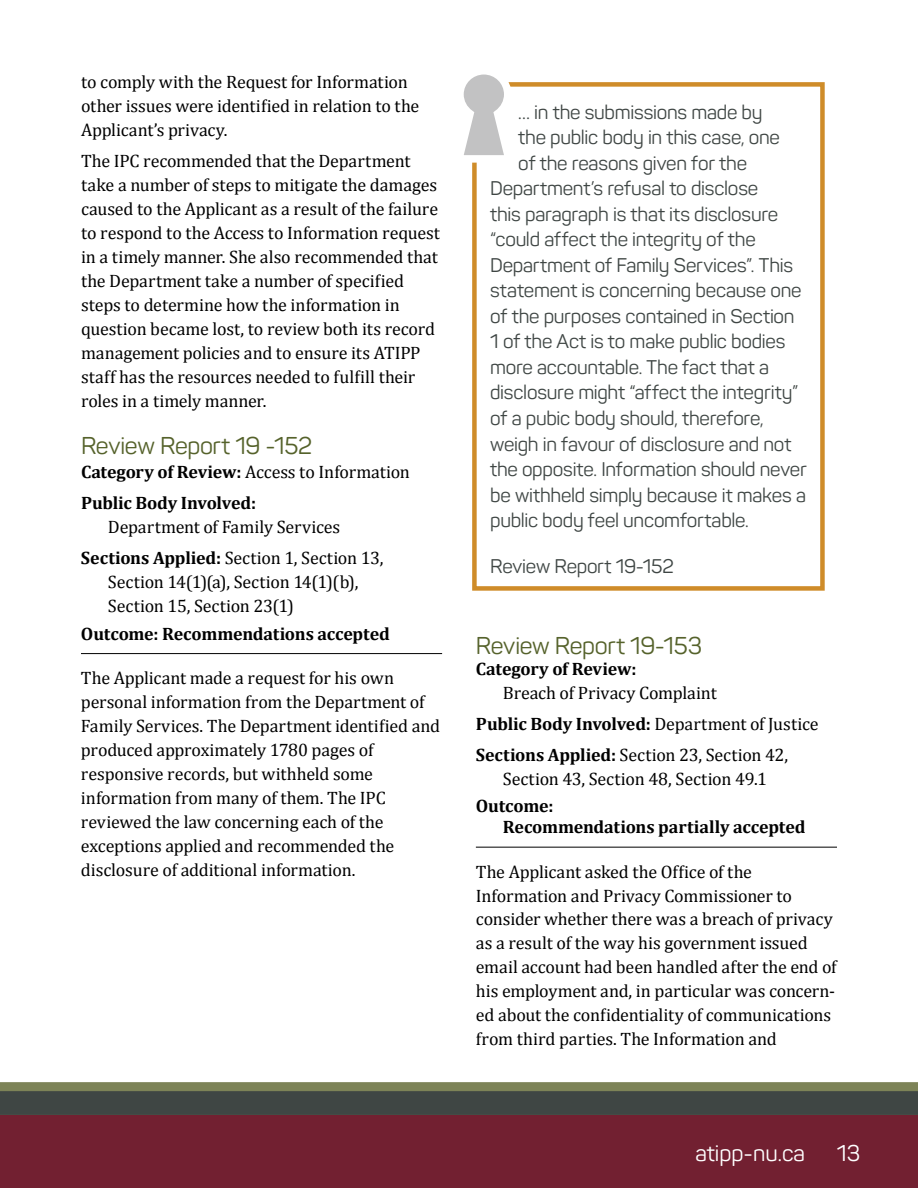
<style>
.page{position:relative;width:918px;height:1188px;background:#fff}
.page>*{position:absolute;margin:0;border:0;box-sizing:border-box;transform-origin:0 0}
.t1{font:24px "Panton W01";letter-spacing:-.015em;color:#55622b}
.t2{font:22.5px "Panton W01";color:#fff}
.t3{font:19.5px "Panton W01";letter-spacing:-.01em;color:#3f4644}
.t4{font:18px/24px "Cambria";letter-spacing:-.01em;color:#000}
.t5{font:700 18px/21px "Cambria";letter-spacing:-.01em;color:#000}
.s1{font-weight:400}
.s2{font-weight:700}
</style>
<div class="page">
<svg style="left:0;top:1082px;width:918px;height:33px;background:#50574a"></svg>
<div style="left:0;top:1115px;width:918px;height:73px;background:#722031"></div>
<svg style="left:472px;top:82px;width:353px;height:509px"></svg>
<svg style="left:463px;top:74px;width:55px;height:94px"></svg>
<hr style="left:476px;top:847px;width:361px;height:1px;background:#000">
<hr style="left:81px;top:653px;width:361px;height:1px;background:#000">
<p class="t4" style="left:81px;top:70px;width:340px">to comply with the Request for Information other issues were identified in relation to the<br>Applicant’s privacy.</p>
<p class="t4" style="left:81px;top:149px;width:361px">The IPC recommended that the Department take a number of steps to mitigate the damages caused to the Applicant as a result of the failure to respond to the Access to Information request in a timely manner. She also recommended that the Department take a number of specified steps to determine how the information in question became lost, to review both its record management policies and to ensure its ATIPP staff has the resources needed to fulfill their roles in a timely manner.</p>
<h1 class="t1" style="left:81px;top:433px;width:233px">Review Report 19 -152</h1>
<p class="t5" style="left:81px;top:457px;width:331px;line-height:30.8px">Category of Review: <span class="s1">Access to Information<br></span>Public Body Involved:</p>
<p class="t4" style="left:81px;top:512px;width:304px;line-height:30.8px;text-indent:27px">Department of Family Services<br><span class="s2">Sections Applied:</span> Section 1, Section 13,</p>
<p class="t4" style="left:108px;top:570px;width:252px">Section 14(1)(a), Section 14(1)(b),<br>Section 15, Section 23(1)</p>
<p class="t5" style="left:81px;top:623px;width:310px">Outcome: Recommendations accepted</p>
<p class="t4" style="left:81px;top:666px;width:361px">The Applicant made a request for his own personal information from the Department of Family Services. The Department identified and produced approximately 1780 pages of responsive records, but withheld some information from many of them. The IPC reviewed the law concerning each of the exceptions applied and recommended the disclosure of additional information.</p>
<p class="t3" style="left:518px;top:101px;width:246px">… in the submissions made by</p>
<p class="t3" style="left:518px;top:127px;width:263px">the public body in this case, one</p>
<p class="t3" style="left:518px;top:152px;width:230px">of the reasons given for the</p>
<p class="t3" style="left:490px;top:178px;width:270px">Department’s refusal to disclose</p>
<p class="t3" style="left:490px;top:203px;width:290px">this paragraph is that its disclosure</p>
<p class="t3" style="left:490px;top:229px;width:267px">“could affect the integrity of the</p>
<p class="t3" style="left:490px;top:254px;width:305px">Department of Family Services”. This</p>
<p class="t3" style="left:490px;top:280px;width:313px">statement is concerning because one</p>
<p class="t3" style="left:490px;top:305px;width:306px">of the purposes contained in Section</p>
<p class="t3" style="left:490px;top:331px;width:297px">1 of the Act is to make public bodies</p>
<p class="t3" style="left:490px;top:356px;width:280px">more accountable. The fact that a</p>
<p class="t3" style="left:490px;top:382px;width:310px">disclosure might “affect the integrity”</p>
<p class="t3" style="left:490px;top:407px;width:275px">of a pubic body should, therefore,</p>
<p class="t3" style="left:490px;top:433px;width:303px">weigh in favour of disclosure and not</p>
<p class="t3" style="left:490px;top:458px;width:318px">the opposite. Information should never</p>
<p class="t3" style="left:490px;top:484px;width:317px">be withheld simply because it makes a</p>
<p class="t3" style="left:490px;top:509px;width:260px">public body feel uncomfortable.</p>
<p class="t3" style="left:490px;top:555px;width:185px">Review Report 19-152</p>
<h1 class="t1" style="left:476px;top:632px;width:228px">Review Report 19-153</h1>
<p class="t5" style="left:476px;top:658px;width:162px">Category of Review:</p>
<p class="t4" style="left:476px;top:677px;width:344px;line-height:30.8px;text-indent:27px">Breach of Privacy Complaint<br><span class="s2">Public Body Involved:</span> Department of Justice<br><span class="s2">Sections Applied:</span> Section 23, Section 42,</p>
<p class="t4" style="left:503px;top:766px;width:266px">Section 43, Section 48, Section 49.1</p>
<p class="t5" style="left:503px;top:795px;width:304px;text-indent:-27px">Outcome:<br>Recommendations partially accepted</p>
<p class="t4" style="left:476px;top:859px;width:362px">The Applicant asked the Office of the Information and Privacy Commissioner to consider whether there was a breach of privacy as a result of the way his government issued email account had been handled after the end of his employment and, in particular was concern&shy;ed about the confidentiality of communications from third parties. The Information and</p>
<p class="t2" style="left:696px;top:1141px;width:111px">atipp-nu.ca</p>
<p class="t2" style="left:837px;top:1140px;width:25px">13</p>
</div>
